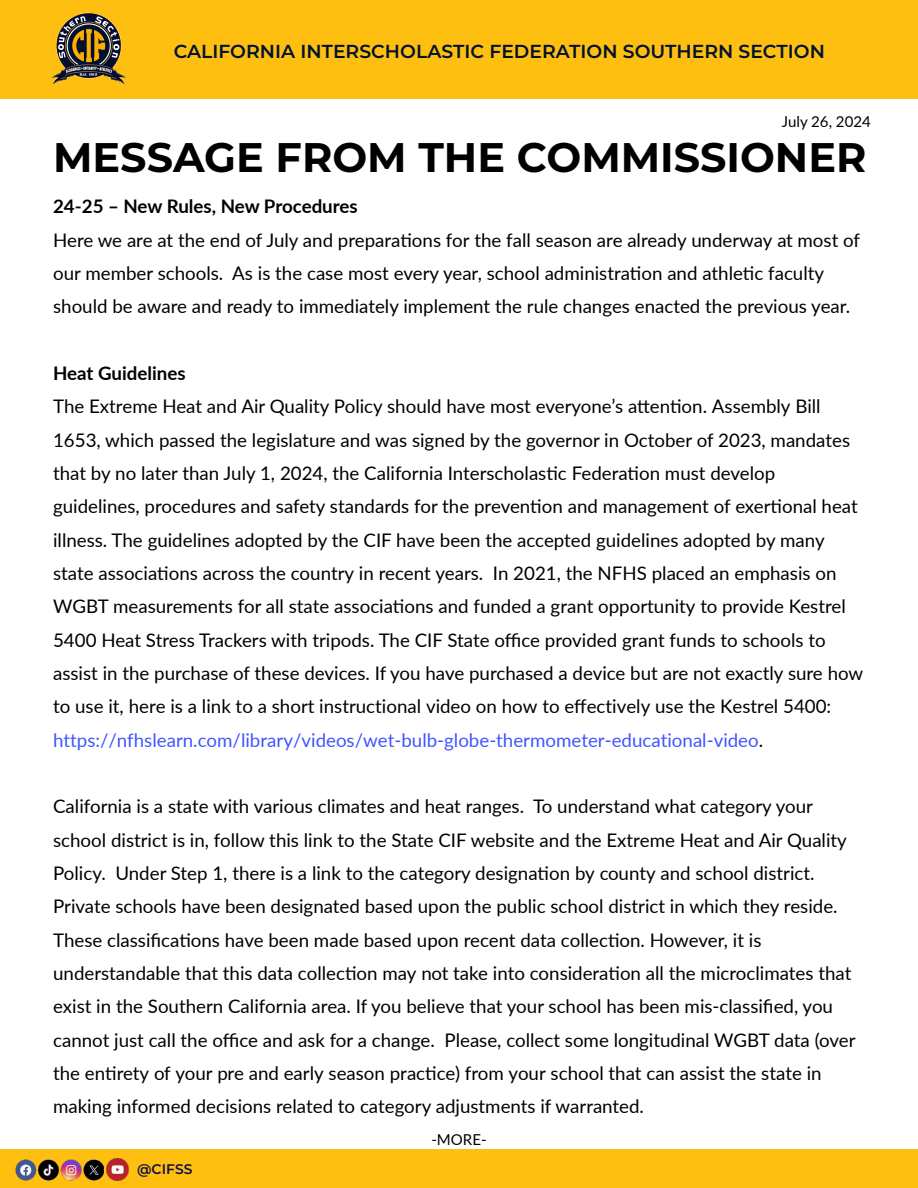
<style>
.page{position:relative;width:918px;height:1188px;background:#fff}
.page>*{position:absolute;margin:0;border:0;box-sizing:border-box;transform-origin:0 0}
.t1{font:700 41.4px "Montserrat";color:#000}
.t2{font:18.75px/33.3px "Lato";color:#000}
.t3{font:600 18.75px "Montserrat";color:#00122e}
.t4{font:700 18.75px "Lato";color:#000}
.t5{font:15px "Lato";color:#000}
.t6{font:600 13.95px "Montserrat";color:#111143}
.s1{color:#4055ff}
</style>
<div class="page">
<div style="left:0;top:0;width:918px;height:99px;background:#ffbf11"></div>
<div style="left:0;top:1149px;width:918px;height:39px;background:#ffbf11"></div>
<img style="left:51px;top:12px;width:76px;height:73px">
<img style="left:15px;top:1159px;width:89px;height:22px">
<img style="left:106px;top:1158px;width:23px;height:23px">
<p class="t3" style="left:174px;top:38px;width:653px">CALIFORNIA INTERSCHOLASTIC FEDERATION SOUTHERN SECTION</p>
<p class="t5" style="left:782px;top:111px;width:90px">July 26, 2024</p>
<h1 class="t1" style="left:53px;top:127px;width:815px">MESSAGE FROM THE COMMISSIONER</h1>
<p class="t4" style="left:53px;top:193px;width:306px">24-25 – New Rules, New Procedures</p>
<p class="t2" style="left:53px;top:223px;width:809px">Here we are at the end of July and preparations for the fall season are already underway at most of our member schools. As is the case most every year, school administration and athletic faculty should be aware and ready to immediately implement the rule changes enacted the previous year.</p>
<p class="t4" style="left:53px;top:359px;width:134px">Heat Guidelines</p>
<p class="t2" style="left:53px;top:389px;width:812px">The Extreme Heat and Air Quality Policy should have most everyone’s attention. Assembly Bill 1653, which passed the legislature and was signed by the governor in October of 2023, mandates that by no later than July 1, 2024, the California Interscholastic Federation must develop guidelines, procedures and safety standards for the prevention and management of exertional heat illness. The guidelines adopted by the CIF have been the accepted guidelines adopted by many state associations across the country in recent years. In 2021, the NFHS placed an emphasis on WGBT measurements for all state associations and funded a grant opportunity to provide Kestrel 5400 Heat Stress Trackers with tripods. The CIF State office provided grant funds to schools to assist in the purchase of these devices. If you have purchased a device but are not exactly sure how to use it, here is a link to a short instructional video on how to effectively use the Kestrel 5400: <span class="s1">https://nfhslearn.com/library/videos/wet-bulb-globe-thermometer-educational-video</span>.</p>
<p class="t2" style="left:53px;top:789px;width:804px">California is a state with various climates and heat ranges. To understand what category your school district is in, follow this link to the State CIF website and the Extreme Heat and Air Quality Policy. Under Step 1, there is a link to the category designation by county and school district.<br>Private schools have been designated based upon the public school district in which they reside.<br>These classifications have been made based upon recent data collection. However, it is understandable that this data collection may not take into consideration all the microclimates that exist in the Southern California area. If you believe that your school has been mis-classified, you cannot just call the office and ask for a change. Please, collect some longitudinal WGBT data (over the entirety of your pre and early season practice) from your school that can assist the state in making informed decisions related to category adjustments if warranted.</p>
<p class="t5" style="left:431px;top:1129px;width:57px">-MORE-</p>
<p class="t6" style="left:137px;top:1159px;width:57px">@CIFSS</p>
</div>
